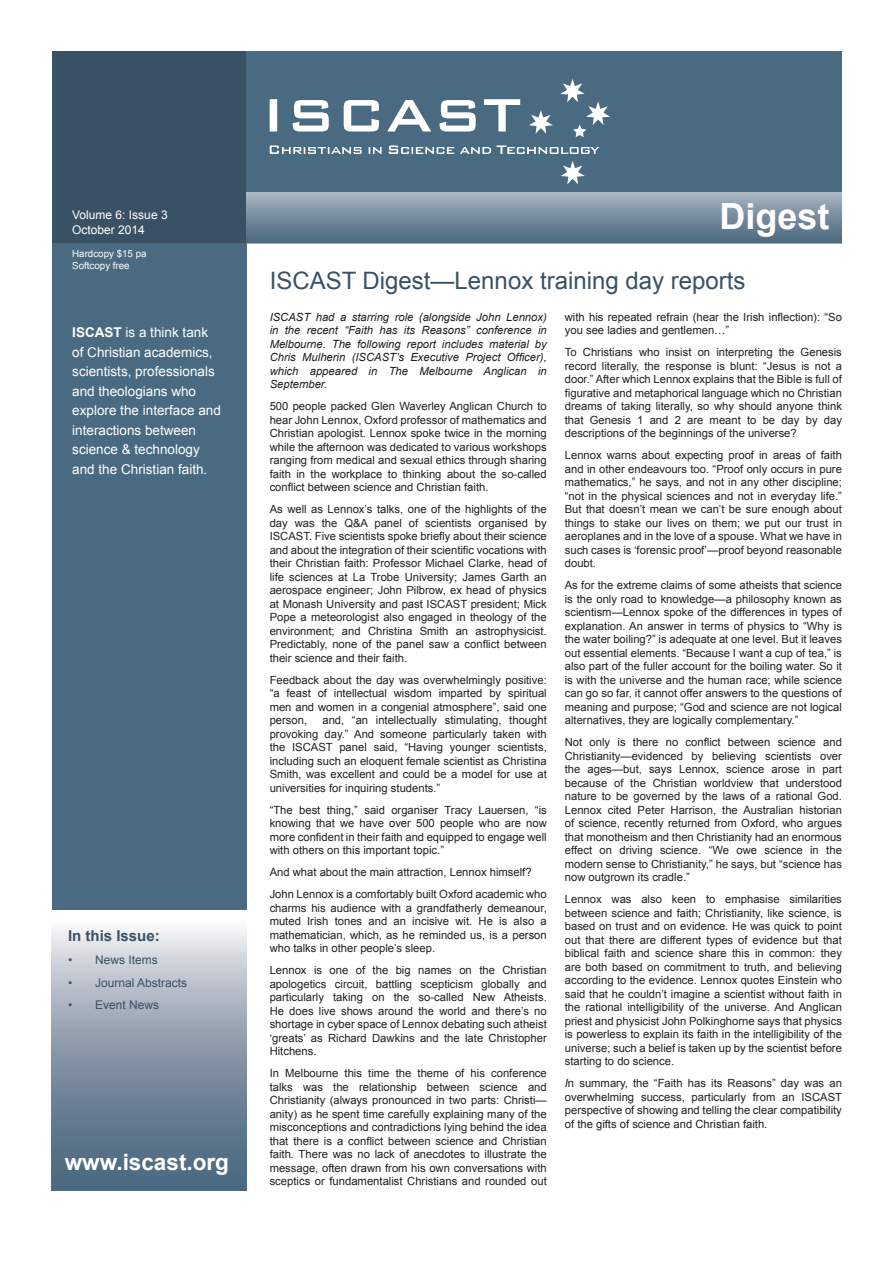
<style>
.page{position:relative;width:893px;height:1263px;background:#fff}
.page>*{position:absolute;margin:0;border:0;box-sizing:border-box;transform-origin:0 0}
.t1{font:700 36px "Arial";color:#fff}
.t2{font:24px "Arial";color:#3a5164}
.t3{font:700 22.5px "Arial";color:#fff}
.t4{font:700 15px "Arial";color:#3a5164}
.t5{font:13.5px/19.5px "Arial";color:#fff}
.t6{font:12px "Arial";color:#3a5164}
.Line_Break{font:12px "Arial";color:#fff}
.Body_Text{font:11.25px/13.5px "Arial";color:#231f20;text-align:justify}
.Body_Text-2{font:italic 11.25px/13.5px "Arial";color:#231f20;text-align:justify}
.t7{font:9.75px "Arial";color:#fff}
.s1{font-weight:700}
.s2{font-style:italic}
</style>
<div class="page">
<div style="left:52px;top:52px;width:195px;height:895px;background:#496a81"></div>
<div style="left:52px;top:52px;width:195px;height:191px;background:#3a5164"></div>
<div style="left:247px;top:52px;width:595px;height:191px;background:#496a81"></div>
<div style="left:246px;top:192px;width:596px;height:51px;background:linear-gradient(to bottom,#a8b5c1,#48657d)"></div>
<svg style="left:52px;top:910px;width:195px;height:281px"></svg>
<svg style="left:270px;top:79px;width:340px;height:105px"></svg>
<p class="Line_Break" style="left:72px;top:207px;width:97px">Volume 6: Issue 3</p>
<p class="Line_Break" style="left:72px;top:222px;width:74px">October 2014</p>
<p class="t7" style="left:72px;top:247px;width:76px">Hardcopy $15 pa</p>
<p class="t7" style="left:72px;top:258px;width:59px">Softcopy free</p>
<p class="t5" style="left:72px;top:323px;width:150px"><span class="s1">ISCAST</span> is a think tank of Christian academics, scientists, professionals and theologians who explore the interface and interactions between science &amp; technology and the Christian faith.</p>
<p class="t4" style="left:68px;top:925px;width:93px">In this Issue:</p>
<p class="t6" style="left:68px;top:951px;width:91px">• News Items</p>
<p class="t6" style="left:68px;top:974px;width:121px">• Journal Abstracts</p>
<p class="t6" style="left:68px;top:997px;width:93px">• Event News</p>
<p class="t3" style="left:65px;top:1146px;width:166px">www.iscast.org</p>
<p class="t1" style="left:719px;top:191px;width:112px">Digest</p>
<p class="t2" style="left:270px;top:264px;width:477px">ISCAST Digest—Lennox training day reports</p>
<p class="Body_Text-2" style="left:270px;top:310px;width:279px">ISCAST had a starring role (alongside John Lennox) in the recent “Faith has its Reasons” conference in Melbourne. The following report includes material by Chris Mulherin (ISCAST’s Executive Project Officer), which appeared in The Melbourne Anglican in September.</p>
<p class="Body_Text" style="left:270px;top:399px;width:279px">500 people packed Glen Waverley Anglican Church to hear John Lennox, Oxford professor of mathematics and Christian apologist. Lennox spoke twice in the morning while the afternoon was dedicated to various workshops ranging from medical and sexual ethics through sharing faith in the workplace to thinking about the so-called conflict between science and Christian faith.</p>
<p class="Body_Text" style="left:270px;top:502px;width:279px">As well as Lennox’s talks, one of the highlights of the day was the Q&amp;A panel of scientists organised by ISCAST. Five scientists spoke briefly about their science and about the integration of their scientific vocations with their Christian faith: Professor Michael Clarke, head of life sciences at La Trobe University; James Garth an aerospace engineer; John Pilbrow, ex head of physics at Monash University and past ISCAST president; Mick Pope a meteorologist also engaged in theology of the environment; and Christina Smith an astrophysicist.<br>Predictably, none of the panel saw a conflict between their science and their faith.</p>
<p class="Body_Text" style="left:270px;top:673px;width:279px">Feedback about the day was overwhelmingly positive: “a feast of intellectual wisdom imparted by spiritual men and women in a congenial atmosphere”, said one person,</p>
<p class="Body_Text" style="left:270px;top:713px;width:279px;text-indent:53px">and, “an intellectually stimulating, thought provoking day.” And someone particularly taken with the ISCAST panel said, “Having younger scientists, including such an eloquent female scientist as Christina Smith, was excellent and could be a model for use at universities for inquiring students.”</p>
<p class="Body_Text" style="left:270px;top:803px;width:279px">“The best thing,” said organiser Tracy Lauersen, “is knowing that we have over 500 people who are now more confident in their faith and equipped to engage well with others on this important topic.”</p>
<p class="Body_Text" style="left:270px;top:865px;width:264px">And what about the main attraction, Lennox himself?</p>
<p class="Body_Text" style="left:270px;top:887px;width:279px">John Lennox is a comfortably built Oxford academic who charms his audience with a grandfatherly demeanour, muted Irish tones and an incisive wit. He is also a mathematician, which, as he reminded us, is a person who talks in other people’s sleep.</p>
<p class="Body_Text" style="left:270px;top:963px;width:279px">Lennox is one of the big names on the Christian apologetics circuit, battling scepticism globally and particularly taking on the so-called New Atheists.<br>He does live shows around the world and there’s no shortage in cyber space of Lennox debating such atheist ‘greats’ as Richard Dawkins and the late Christopher Hitchens.</p>
<p class="Body_Text" style="left:270px;top:1066px;width:279px">In Melbourne this time the theme of his conference talks was the relationship between science and Christianity (always pronounced in two parts: Christi— anity) as he spent time carefully explaining many of the misconceptions and contradictions lying behind the idea that there is a conflict between science and Christian faith. There was no lack of anecdotes to illustrate the message, often drawn from his own conversations with sceptics or fundamentalist Christians and rounded out</p>
<p class="Body_Text" style="left:565px;top:310px;width:279px">with his repeated refrain (hear the Irish inflection): “So you see ladies and gentlemen…”</p>
<p class="Body_Text" style="left:565px;top:345px;width:279px">To Christians who insist on interpreting the Genesis record literally, the response is blunt: “Jesus is not a door.” After which Lennox explains that the Bible is full of figurative and metaphorical language which no Christian dreams of taking literally, so why should anyone think that Genesis 1 and 2 are meant to be day by day descriptions of the beginnings of the universe?</p>
<p class="Body_Text" style="left:565px;top:448px;width:279px">Lennox warns about expecting proof in areas of faith and in other endeavours too. “Proof only occurs in pure mathematics,” he says, and not in any other discipline; “not in the physical sciences and not in everyday life.” But that doesn’t mean we can’t be sure enough about things to stake our lives on them; we put our trust in aeroplanes and in the love of a spouse. What we have in such cases is ‘forensic proof’—proof beyond reasonable doubt.</p>
<p class="Body_Text" style="left:565px;top:578px;width:279px">As for the extreme claims of some atheists that science is the only road to knowledge—a philosophy known as scientism—Lennox spoke of the differences in types of explanation. An answer in terms of physics to “Why is the water boiling?” is adequate at one level. But it leaves out essential elements. “Because I want a cup of tea,” is also part of the fuller account for the boiling water. So it is with the universe and the human race; while science can go so far, it cannot offer answers to the questions of meaning and purpose; “God and science are not logical alternatives, they are logically complementary.”</p>
<p class="Body_Text" style="left:565px;top:735px;width:279px">Not only is there no conflict between science and Christianity—evidenced by believing scientists over the ages—but, says Lennox, science arose in part because of the Christian worldview that understood nature to be governed by the laws of a rational God.<br>Lennox cited Peter Harrison, the Australian historian of science, recently returned from Oxford, who argues that monotheism and then Christianity had an enormous effect on driving science. “We owe science in the modern sense to Christianity,” he says, but “science has now outgrown its cradle.”</p>
<p class="Body_Text" style="left:565px;top:892px;width:279px">Lennox was also keen to emphasise similarities between science and faith; Christianity, like science, is based on trust and on evidence. He was quick to point out that there are different types of evidence but that biblical faith and science share this in common: they are both based on commitment to truth, and believing according to the evidence. Lennox quotes Einstein who said that he couldn’t imagine a scientist without faith in the rational intelligibility of the universe. And Anglican priest and physicist John Polkinghorne says that physics is powerless to explain its faith in the intelligibility of the universe; such a belief is taken up by the scientist before starting to do science.</p>
<p class="Body_Text" style="left:565px;top:1076px;width:279px"><span class="s2">I</span>n summary, the “Faith has its Reasons” day was an overwhelming success, particularly from an ISCAST perspective of showing and telling the clear compatibility of the gifts of science and Christian faith.</p>
</div>
